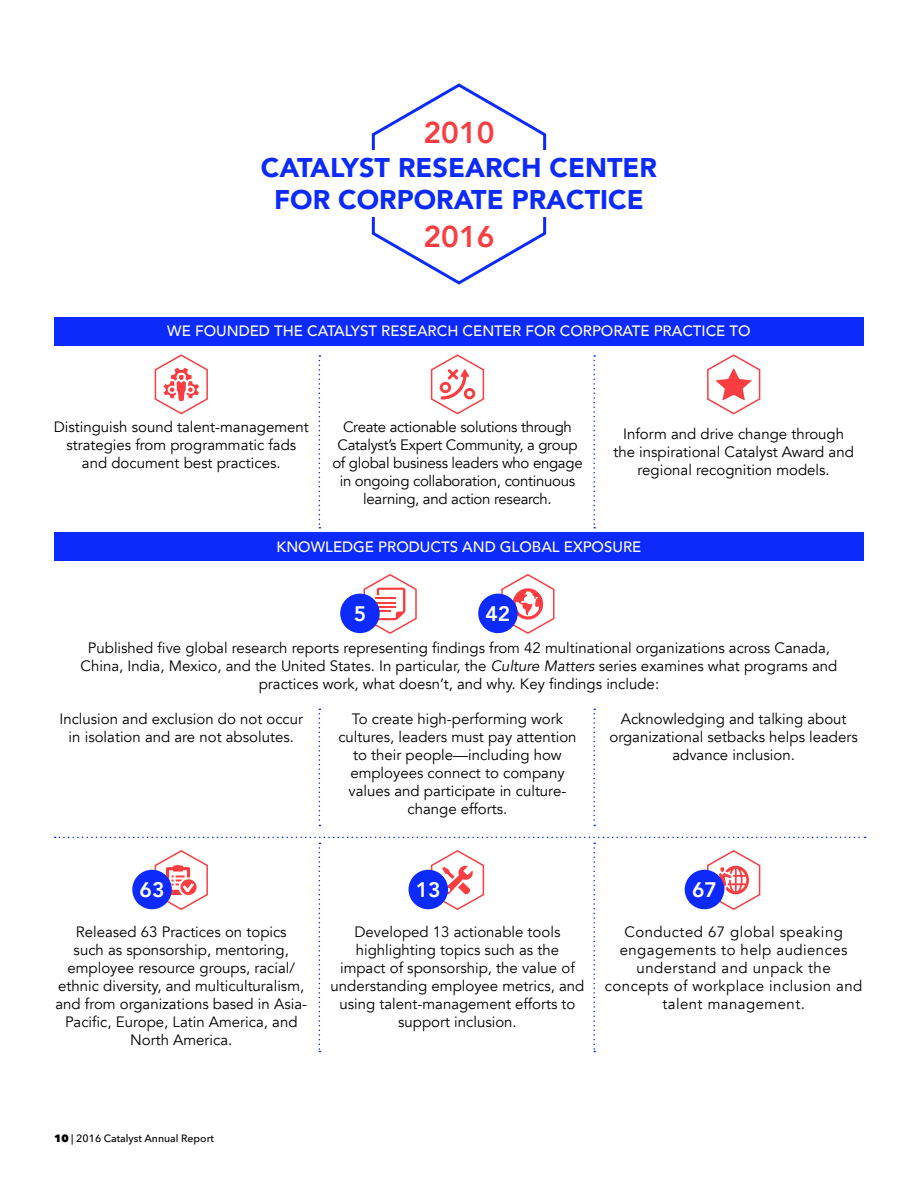
<style>
.page{position:relative;width:918px;height:1188px;background:#fff}
.page>*{position:absolute;margin:0;border:0;box-sizing:border-box;transform-origin:0 0}
.t1{font:800 30px "Avenir";color:#f93e42}
.t2{font:900 27px/32.4px "Avenir";color:#0c2afa;text-align:center}
.t3{font:800 21px "Avenir";color:#fff}
.t4{font:15px/18px "Avenir";color:#000;text-align:center}
.t5{font:15px/18px "Avenir";letter-spacing:-.02em;color:#000;text-align:center}
.t6{font:15px/18px "Avenir";letter-spacing:.03em;color:#000;text-align:center}
.t7{font:500 15px "Avenir";color:#fff}
.t8{font:500 10.5px "Avenir Next LT Pro";color:#000}
.s1{font-style:italic}
.s2{font-weight:800}
</style>
<div class="page">
<div style="left:54px;top:318px;width:810px;height:28px;background:#0c2afa"></div>
<div style="left:54px;top:532px;width:810px;height:28px;background:#0c2afa"></div>
<svg style="left:319px;top:355px;width:1px;height:174px"></svg>
<svg style="left:319px;top:709px;width:1px;height:117px"></svg>
<svg style="left:593px;top:355px;width:2px;height:174px"></svg>
<svg style="left:593px;top:709px;width:2px;height:117px"></svg>
<svg style="left:363px;top:574px;width:54px;height:60px"></svg>
<svg style="left:154px;top:354px;width:54px;height:61px"></svg>
<svg style="left:707px;top:354px;width:54px;height:61px"></svg>
<svg style="left:430px;top:354px;width:55px;height:61px"></svg>
<svg style="left:501px;top:574px;width:54px;height:60px"></svg>
<div style="left:340px;top:594px;width:40px;height:39px;background:#0c2afa;border-radius:50%"></div>
<div style="left:478px;top:594px;width:40px;height:39px;background:#0c2afa;border-radius:50%"></div>
<svg style="left:55px;top:837px;width:811px;height:215px"></svg>
<svg style="left:371px;top:83px;width:176px;height:202px"></svg>
<div style="left:364px;top:150px;width:190px;height:67px;background:#fff"></div>
<h1 class="t1" style="left:423px;top:109px;width:73px">2010</h1>
<h2 class="t2" style="left:261px;top:150px;width:398px">CATALYST RESEARCH CENTER<br>FOR CORPORATE PRACTICE</h2>
<h1 class="t1" style="left:423px;top:214px;width:73px">2016</h1>
<p class="t7" style="left:167px;top:318px;width:585px">WE FOUNDED THE CATALYST RESEARCH CENTER FOR CORPORATE PRACTICE TO</p>
<p class="t4" style="left:54px;top:418px;width:256px">Distinguish sound talent-management strategies from programmatic fads and document best practices.</p>
<p class="t5" style="left:332px;top:418px;width:252px">Create actionable solutions through Catalyst’s Expert Community, a group of global business leaders who engage in ongoing collaboration, continuous learning, and action research.</p>
<p class="t4" style="left:613px;top:425px;width:242px">Inform and drive change through the inspirational Catalyst Award and regional recognition models.</p>
<p class="t7" style="left:277px;top:534px;width:366px">KNOWLEDGE PRODUCTS AND GLOBAL EXPOSURE</p>
<h3 class="t3" style="left:354px;top:597px;width:14px">5</h3>
<h3 class="t3" style="left:486px;top:597px;width:26px">42</h3>
<p class="t4" style="left:81px;top:639px;width:758px">Published five global research reports representing findings from 42 multinational organizations across Canada,<br>China, India, Mexico, and the United States. In particular, the <span class="s1">Culture Matters</span> series examines what programs and practices work, what doesn’t, and why. Key findings include:</p>
<p class="t4" style="left:59px;top:710px;width:245px">Inclusion and exclusion do not occur in isolation and are not absolutes.</p>
<p class="t4" style="left:338px;top:710px;width:240px">To create high-performing work cultures, leaders must pay attention to their people—including how employees connect to company values and participate in culture&shy;change efforts.</p>
<p class="t4" style="left:610px;top:710px;width:250px">Acknowledging and talking about organizational setbacks helps leaders advance inclusion.</p>
<h3 class="t3" style="left:140px;top:873px;width:26px">63</h3>
<h3 class="t3" style="left:416px;top:873px;width:26px">13</h3>
<h3 class="t3" style="left:692px;top:873px;width:26px">67</h3>
<p class="t4" style="left:55px;top:923px;width:253px">Released 63 Practices on topics<br>such as sponsorship, mentoring, employee resource groups, racial/ ethnic diversity, and multiculturalism, and from organizations based in Asia-Pacific, Europe, Latin America, and North America.</p>
<p class="t6" style="left:605px;top:923px;width:259px">Conducted 67 global speaking engagements to help audiences understand and unpack the concepts of workplace inclusion and talent management.</p>
<p class="t4" style="left:331px;top:923px;width:255px">Developed 13 actionable tools highlighting topics such as the<br>impact of sponsorship, the value of understanding employee metrics, and using talent-management efforts to support inclusion.</p>
<p class="t8" style="left:54px;top:1132px;width:161px"><span class="s2">10</span> | 2016 Catalyst Annual Report</p>
</div>
